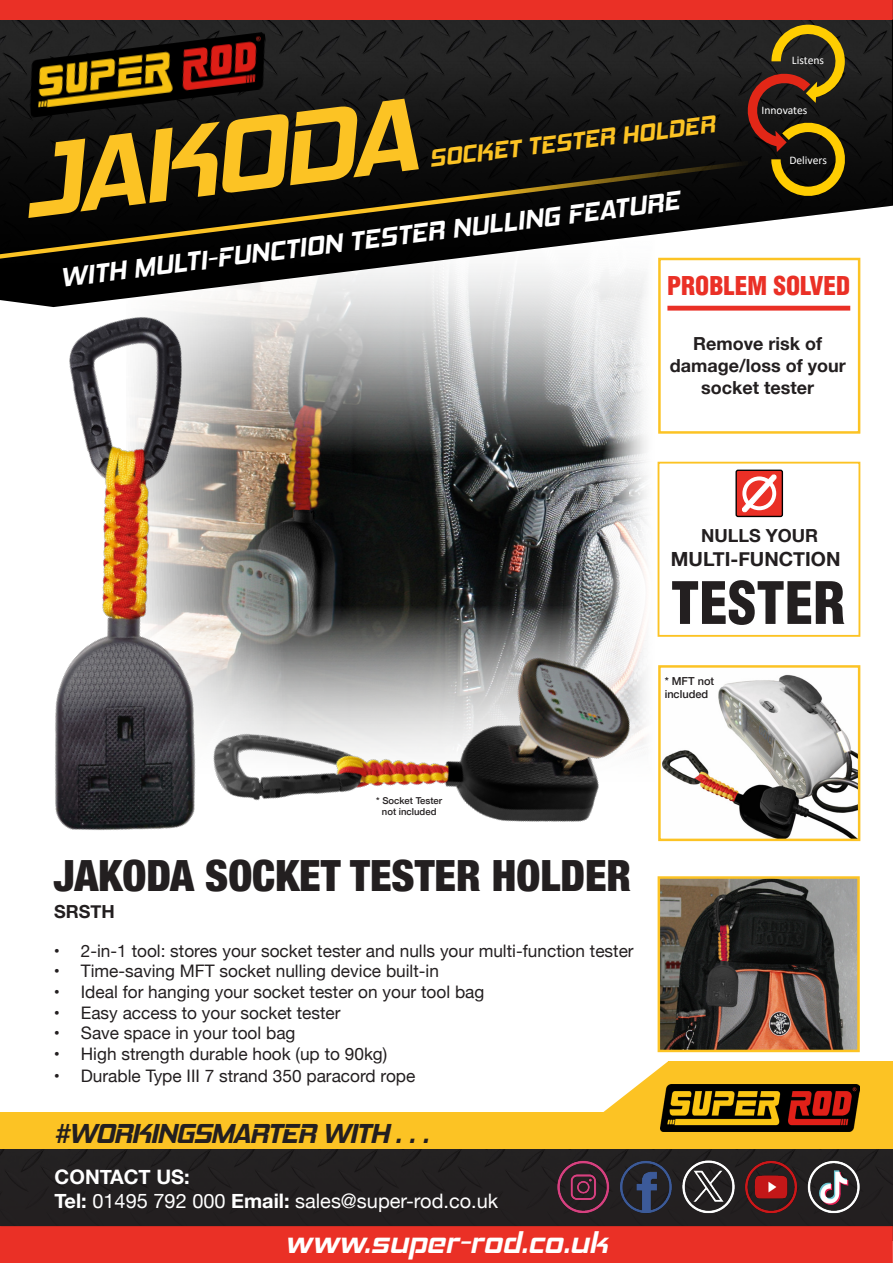
<style>
.page{position:relative;width:893px;height:1263px;background:#fff}
.page>*{position:absolute;margin:0;border:0;box-sizing:border-box;transform-origin:0 0}
.t1{font:italic 700 106.05px "Hemi Head Rg";color:#fcc324}
.t2{font:900 condensed 57px "Helvetica LT Std";color:#231f20}
.t3{font:900 condensed 43.05px "Helvetica Neue";color:#231f20}
.t4{font:italic 700 29.7px "Hemi Head Rg";color:#fff}
.ONLY{font:italic 700 27.6px "Hemi Head Rg";letter-spacing:-.04em;color:#231f20}
.t5{font:italic 700 26.7px "Hemi Head Rg";color:#fff}
.t6{font:900 condensed 25.35px "Helvetica LT Std";color:#ea3026}
.t7{font:italic 700 24.6px "Hemi Head Rg";color:#fcc324}
.t8{font:19.95px "Helvetica Neue";color:#fff}
.t9{font:700 19.95px "Helvetica Neue";color:#fff}
.t10{font:700 19.5px "Helvetica Neue";color:#231f20}
.t11{font:700 18px/21.6px "Helvetica Neue";color:#231f20;text-align:center}
.t12{font:17.25px "Helvetica Neue";color:#231f20}
.t13{font:11.7px "Calibri";color:#fff}
.t14{font:500 10.95px/13.2px "Helvetica Neue";color:#231f20}
.t15{font:500 9.45px "Helvetica Neue";color:#231f20}
.s1{font-weight:700}
</style>
<div class="page">
<img style="left:359px;top:307px;width:299px;height:219px">
<div style="left:82px;top:526px;width:680px;height:434px;background:#fff;opacity:.75"></div>
<img style="left:359px;top:648px;width:277px;height:201px">
<div style="left:0;top:161px;width:359px;height:831px;background:#fff;opacity:.75"></div>
<img style="left:39px;top:311px;width:181px;height:538px">
<img style="left:0;top:196px;width:892px;height:107px">
<svg style="left:0;top:196px;width:750px;height:71px;background:#2f2d26"></svg>
<div style="left:658px;top:258px;width:202px;height:176px;background:#fff;border:2px solid #fcc324"></div>
<div style="left:667px;top:306px;width:183px;height:5px;background:#ea3026"></div>
<img style="left:661px;top:879px;width:196px;height:170px">
<div style="left:658px;top:876px;width:202px;height:176px;border:2px solid #fcc324"></div>
<svg style="left:0;top:0;width:893px;height:196px;background:#381f16"></svg>
<div style="left:0;top:1149px;width:893px;height:77px;background:#232021"></div>
<div style="left:0;top:1112px;width:893px;height:37px;background:#fcc324"></div>
<div style="left:668px;top:1061px;width:225px;height:76px;background:#fcc324"></div>
<svg style="left:603px;top:1061px;width:65px;height:71px"></svg>
<div style="left:1px;top:1226px;width:891px;height:36px;background:#ea3026"></div>
<div style="left:0;top:1226px;width:893px;height:37px;border:1px solid #ea3026"></div>
<div style="left:658px;top:462px;width:202px;height:175px;background:#fff;border:2px solid #fcc324"></div>
<img style="left:661px;top:668px;width:196px;height:170px">
<div style="left:658px;top:665px;width:202px;height:176px;border:2px solid #fcc324"></div>
<div style="left:736px;top:470px;width:46px;height:46px;background:#ea3026;border-radius:2px"></div>
<div style="left:735px;top:470px;width:48px;height:47px;border:1px solid #000;border-radius:2px"></div>
<svg style="left:742px;top:474px;width:35px;height:38px"></svg>
<img style="left:661px;top:1084px;width:198px;height:47px">
<img style="left:553px;top:1151px;width:311px;height:72px">
<p class="t13" style="left:792px;top:52px;width:34px">Listens</p>
<p class="t1" style="left:13px;top:119px;width:400px;rotate:-7deg">JAKODA</p>
<p class="t13" style="left:761px;top:102px;width:47px">Innovates</p>
<p class="t7" style="left:427px;top:144px;width:289px;rotate:-7deg">SOCKET TESTER HOLDER</p>
<p class="t13" style="left:789px;top:151px;width:39px">Delivers</p>
<p class="t5" style="left:58px;top:261px;width:626px;rotate:-7deg">WITH MULTI-FUNCTION TESTER NULLING FEATURE</p>
<p class="t6" style="left:667px;top:269px;width:185px">PROBLEM SOLVED</p>
<p class="t11" style="left:670px;top:334px;width:177px">Remove risk of damage/loss of your socket tester</p>
<p class="t11" style="left:701px;top:525px;width:119px">NULLS YOUR</p>
<p class="t10" style="left:671px;top:544px;width:171px">MULTI-FUNCTION</p>
<p class="t2" style="left:671px;top:567px;width:176px">TESTER</p>
<p class="t14" style="left:665px;top:673px;width:51px">* MFT not included</p>
<p class="t15" style="left:376px;top:793px;width:68px">* Socket Tester</p>
<p class="t15" style="left:382px;top:804px;width:56px">not included</p>
<p class="t3" style="left:54px;top:840px;width:579px">JAKODA SOCKET TESTER HOLDER</p>
<p class="t11" style="left:54px;top:901px;width:62px">SRSTH</p>
<p class="t12" style="left:54px;top:938px;width:581px">• 2-in-1 tool: stores your socket tester and nulls your multi-function tester</p>
<p class="t12" style="left:54px;top:959px;width:387px">• Time-saving MFT socket nulling device built-in</p>
<p class="t12" style="left:54px;top:979px;width:432px">• Ideal for hanging your socket tester on your tool bag</p>
<p class="t12" style="left:54px;top:1000px;width:288px">• Easy access to your socket tester</p>
<p class="t12" style="left:54px;top:1021px;width:243px">• Save space in your tool bag</p>
<p class="t12" style="left:54px;top:1041px;width:335px">• High strength durable hook (up to 90kg)</p>
<p class="t12" style="left:54px;top:1063px;width:363px">• Durable Type III 7 strand 350 paracord rope</p>
<p class="ONLY" style="left:54px;top:1117px;width:377px">#WORKINGSMARTER WITH …</p>
<p class="t9" style="left:55px;top:1161px;width:137px">CONTACT US:</p>
<p class="t8" style="left:55px;top:1187px;width:445px"><span class="s1">Tel:</span> 01495 792 000 <span class="s1">Email:</span> sales@super-rod.co.uk</p>
<p class="t4" style="left:285px;top:1224px;width:325px">www.super-rod.co.uk</p>
</div>
